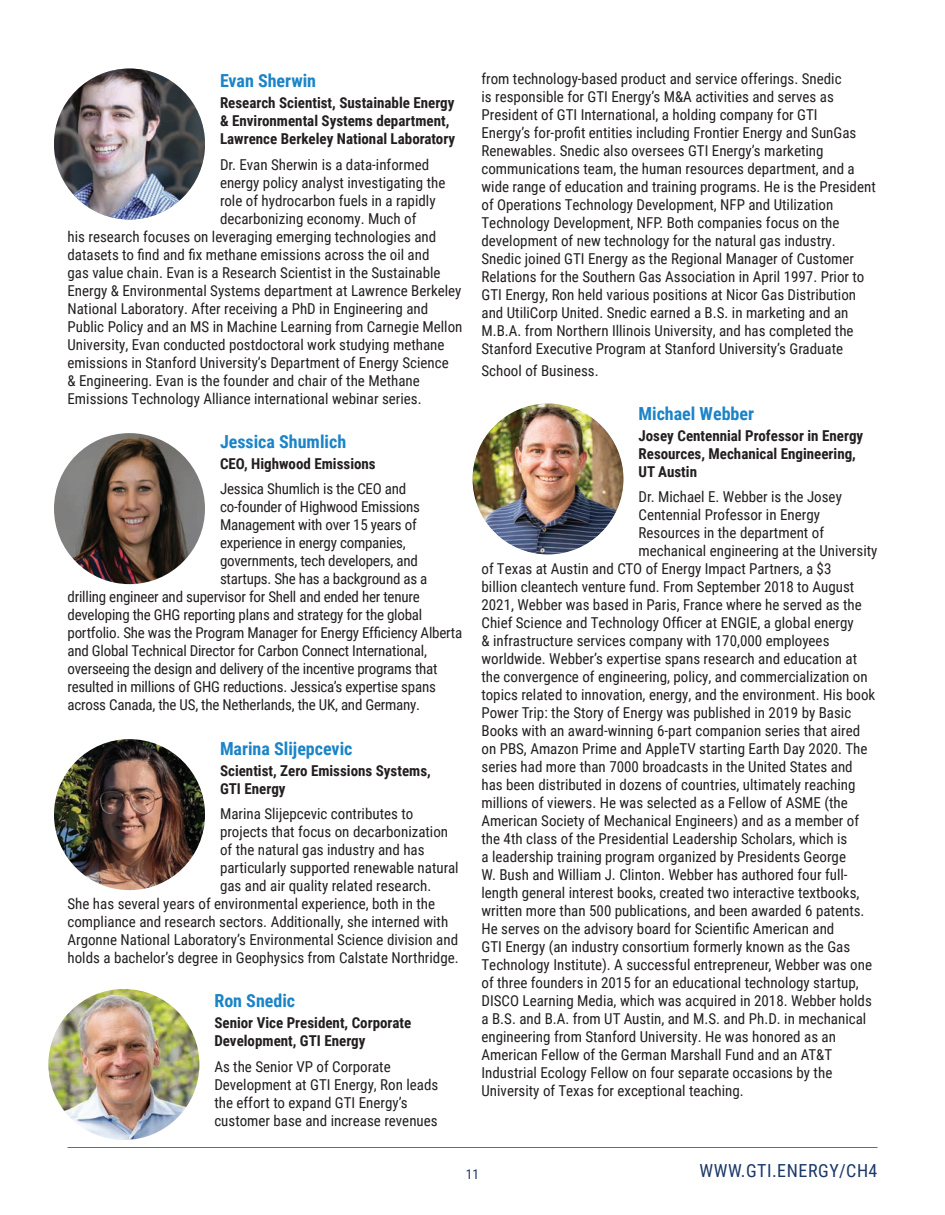
<style>
.page{position:relative;width:945px;height:1215px;background:#fff}
.page>*{position:absolute;margin:0;border:0;box-sizing:border-box;transform-origin:0 0}
.t1{font:700 18px "Roboto Condensed";color:#1b84c7}
.t2{font:18px "Roboto Condensed";letter-spacing:.035em;color:#1a3868}
.t3{font:15px/18px "Roboto Condensed";color:#231f20}
.t4{font:700 15px/18px "Roboto Condensed";color:#231f20}
.t5{font:13.5px "Roboto Condensed";color:#1a3868}
</style>
<div class="page">
<hr style="left:68px;top:1147px;width:810px;height:1px;background:#1b84c7">
<img style="left:54px;top:433px;width:151px;height:151px;border-radius:76px">
<img style="left:54px;top:739px;width:151px;height:151px;border-radius:76px">
<img style="left:472px;top:404px;width:152px;height:151px;border-radius:76px">
<img style="left:54px;top:69px;width:151px;height:151px;border-radius:76px">
<img style="left:48px;top:989px;width:151px;height:151px;border-radius:76px">
<p class="t1" style="left:220px;top:68px;width:98px">Evan Sherwin</p>
<p class="t4" style="left:220px;top:94px;width:237px">Research Scientist, Sustainable Energy &amp; Environmental Systems department,<br>Lawrence Berkeley National Laboratory</p>
<p class="t3" style="left:220px;top:155px;width:211px">Dr. Evan Sherwin is a data-informed</p>
<p class="t3" style="left:220px;top:173px;width:227px">energy policy analyst investigating the</p>
<p class="t3" style="left:220px;top:191px;width:217px">role of hydrocarbon fuels in a rapidly</p>
<p class="t3" style="left:220px;top:209px;width:198px">decarbonizing economy. Much of</p>
<p class="t3" style="left:68px;top:227px;width:370px">his research focuses on leveraging emerging technologies and</p>
<p class="t3" style="left:68px;top:245px;width:364px">datasets to find and fix methane emissions across the oil and</p>
<p class="t3" style="left:68px;top:263px;width:375px">gas value chain. Evan is a Research Scientist in the Sustainable</p>
<p class="t3" style="left:68px;top:281px;width:396px">Energy &amp; Environmental Systems department at Lawrence Berkeley</p>
<p class="t3" style="left:68px;top:299px;width:362px">National Laboratory. After receiving a PhD in Engineering and</p>
<p class="t3" style="left:68px;top:317px;width:397px">Public Policy and an MS in Machine Learning from Carnegie Mellon</p>
<p class="t3" style="left:68px;top:335px;width:378px">University, Evan conducted postdoctoral work studying methane</p>
<p class="t3" style="left:68px;top:353px;width:383px">emissions in Stanford University’s Department of Energy Science</p>
<p class="t3" style="left:68px;top:371px;width:354px">&amp; Engineering. Evan is the founder and chair of the Methane</p>
<p class="t3" style="left:68px;top:389px;width:356px">Emissions Technology Alliance international webinar series.</p>
<p class="t1" style="left:220px;top:429px;width:128px">Jessica Shumlich</p>
<p class="t4" style="left:220px;top:454px;width:157px">CEO, Highwood Emissions</p>
<p class="t3" style="left:220px;top:480px;width:188px">Jessica Shumlich is the CEO and</p>
<p class="t3" style="left:220px;top:498px;width:202px">co-founder of Highwood Emissions</p>
<p class="t3" style="left:220px;top:516px;width:198px">Management with over 15 years of</p>
<p class="t3" style="left:220px;top:534px;width:187px">experience in energy companies,</p>
<p class="t3" style="left:220px;top:552px;width:199px">governments, tech developers, and</p>
<p class="t3" style="left:220px;top:570px;width:209px">startups. She has a background as a</p>
<p class="t3" style="left:68px;top:588px;width:354px">drilling engineer and supervisor for Shell and ended her tenure</p>
<p class="t3" style="left:68px;top:606px;width:356px">developing the GHG reporting plans and strategy for the global</p>
<p class="t3" style="left:68px;top:624px;width:396px">portfolio. She was the Program Manager for Energy Efficiency Alberta</p>
<p class="t3" style="left:68px;top:642px;width:361px">and Global Technical Director for Carbon Connect International,</p>
<p class="t3" style="left:68px;top:660px;width:372px">overseeing the design and delivery of the incentive programs that</p>
<p class="t3" style="left:68px;top:678px;width:370px">resulted in millions of GHG reductions. Jessica’s expertise spans</p>
<p class="t3" style="left:68px;top:696px;width:354px">across Canada, the US, the Netherlands, the UK, and Germany.</p>
<p class="t1" style="left:220px;top:736px;width:134px">Marina Slijepcevic</p>
<p class="t4" style="left:220px;top:761px;width:212px">Scientist, Zero Emissions Systems,<br>GTI Energy</p>
<p class="t3" style="left:220px;top:804px;width:195px">Marina Slijepcevic contributes to</p>
<p class="t3" style="left:220px;top:822px;width:230px">projects that focus on decarbonization</p>
<p class="t3" style="left:220px;top:840px;width:206px">of the natural gas industry and has</p>
<p class="t3" style="left:220px;top:858px;width:240px">particularly supported renewable natural</p>
<p class="t3" style="left:220px;top:876px;width:213px">gas and air quality related research.</p>
<p class="t3" style="left:68px;top:894px;width:369px">She has several years of environmental experience, both in the</p>
<p class="t3" style="left:68px;top:912px;width:382px">compliance and research sectors. Additionally, she interned with</p>
<p class="t3" style="left:68px;top:930px;width:392px">Argonne National Laboratory’s Environmental Science division and</p>
<p class="t3" style="left:68px;top:948px;width:393px">holds a bachelor’s degree in Geophysics from Calstate Northridge.</p>
<p class="t1" style="left:214px;top:988px;width:82px">Ron Snedic</p>
<p class="t4" style="left:214px;top:1013px;width:198px">Senior Vice President, Corporate<br>Development, GTI Energy</p>
<p class="t3" style="left:214px;top:1057px;width:226px">As the Senior VP of Corporate Development at GTI Energy, Ron leads the effort to expand GTI Energy’s customer base and increase revenues</p>
<p class="t3" style="left:482px;top:69px;width:396px">from technology-based product and service offerings. Snedic<br>is responsible for GTI Energy’s M&amp;A activities and serves as President of GTI International, a holding company for GTI<br>Energy’s for-profit entities including Frontier Energy and SunGas Renewables. Snedic also oversees GTI Energy’s marketing communications team, the human resources department, and a wide range of education and training programs. He is the President of Operations Technology Development, NFP and Utilization Technology Development, NFP. Both companies focus on the development of new technology for the natural gas industry.<br>Snedic joined GTI Energy as the Regional Manager of Customer Relations for the Southern Gas Association in April 1997. Prior to GTI Energy, Ron held various positions at Nicor Gas Distribution and UtiliCorp United. Snedic earned a B.S. in marketing and an M.B.A. from Northern Illinois University, and has completed the Stanford Executive Program at Stanford University’s Graduate</p>
<p class="t3" style="left:482px;top:361px;width:119px">School of Business.</p>
<p class="t1" style="left:639px;top:401px;width:117px">Michael Webber</p>
<p class="t4" style="left:639px;top:426px;width:226px">Josey Centennial Professor in Energy<br>Resources, Mechanical Engineering,<br>UT Austin</p>
<p class="t3" style="left:639px;top:488px;width:205px">Dr. Michael E. Webber is the Josey</p>
<p class="t3" style="left:639px;top:506px;width:183px">Centennial Professor in Energy</p>
<p class="t3" style="left:639px;top:524px;width:187px">Resources in the department of</p>
<p class="t3" style="left:639px;top:542px;width:240px">mechanical engineering at the University</p>
<p class="t3" style="left:482px;top:560px;width:351px">of Texas at Austin and CTO of Energy Impact Partners, a $3</p>
<p class="t3" style="left:482px;top:578px;width:374px">billion cleantech venture fund. From September 2018 to August</p>
<p class="t3" style="left:482px;top:596px;width:382px">2021, Webber was based in Paris, France where he served as the</p>
<p class="t3" style="left:482px;top:614px;width:374px">Chief Science and Technology Officer at ENGIE, a global energy</p>
<p class="t3" style="left:482px;top:632px;width:350px">&amp; infrastructure services company with 170,000 employees</p>
<p class="t3" style="left:482px;top:650px;width:377px">worldwide. Webber’s expertise spans research and education at</p>
<p class="t3" style="left:482px;top:668px;width:388px">the convergence of engineering, policy, and commercialization on</p>
<p class="t3" style="left:482px;top:686px;width:395px">topics related to innovation, energy, and the environment. His book</p>
<p class="t3" style="left:482px;top:704px;width:371px">Power Trip: the Story of Energy was published in 2019 by Basic</p>
<p class="t3" style="left:482px;top:722px;width:380px">Books with an award-winning 6-part companion series that aired</p>
<p class="t3" style="left:482px;top:740px;width:387px">on PBS, Amazon Prime and AppleTV starting Earth Day 2020. The</p>
<p class="t3" style="left:482px;top:758px;width:373px">series had more than 7000 broadcasts in the United States and</p>
<p class="t3" style="left:482px;top:776px;width:376px">has been distributed in dozens of countries, ultimately reaching</p>
<p class="t3" style="left:482px;top:794px;width:368px">millions of viewers. He was selected as a Fellow of ASME (the</p>
<p class="t3" style="left:482px;top:812px;width:379px">American Society of Mechanical Engineers) and as a member of</p>
<p class="t3" style="left:482px;top:830px;width:367px">the 4th class of the Presidential Leadership Scholars, which is</p>
<p class="t3" style="left:482px;top:848px;width:366px">a leadership training program organized by Presidents George</p>
<p class="t3" style="left:482px;top:866px;width:368px">W. Bush and William J. Clinton. Webber has authored four full-</p>
<p class="t3" style="left:482px;top:884px;width:380px">length general interest books, created two interactive textbooks,</p>
<p class="t3" style="left:482px;top:902px;width:385px">written more than 500 publications, and been awarded 6 patents.</p>
<p class="t3" style="left:482px;top:920px;width:354px">He serves on the advisory board for Scientific American and</p>
<p class="t3" style="left:482px;top:938px;width:370px">GTI Energy (an industry consortium formerly known as the Gas</p>
<p class="t3" style="left:482px;top:956px;width:392px">Technology Institute). A successful entrepreneur, Webber was one</p>
<p class="t3" style="left:482px;top:974px;width:379px">of three founders in 2015 for an educational technology startup,</p>
<p class="t3" style="left:482px;top:992px;width:392px">DISCO Learning Media, which was acquired in 2018. Webber holds</p>
<p class="t3" style="left:482px;top:1010px;width:386px">a B.S. and B.A. from UT Austin, and M.S. and Ph.D. in mechanical</p>
<p class="t3" style="left:482px;top:1028px;width:356px">engineering from Stanford University. He was honored as an</p>
<p class="t3" style="left:482px;top:1046px;width:352px">American Fellow of the German Marshall Fund and an AT&amp;T</p>
<p class="t3" style="left:482px;top:1064px;width:352px">Industrial Ecology Fellow on four separate occasions by the</p>
<p class="t3" style="left:482px;top:1082px;width:264px">University of Texas for exceptional teaching.</p>
<p class="t5" style="left:466px;top:1165px;width:15px">11</p>
<p class="t2" style="left:699px;top:1158px;width:180px">WWW.GTI.ENERGY/CH4</p>
</div>
